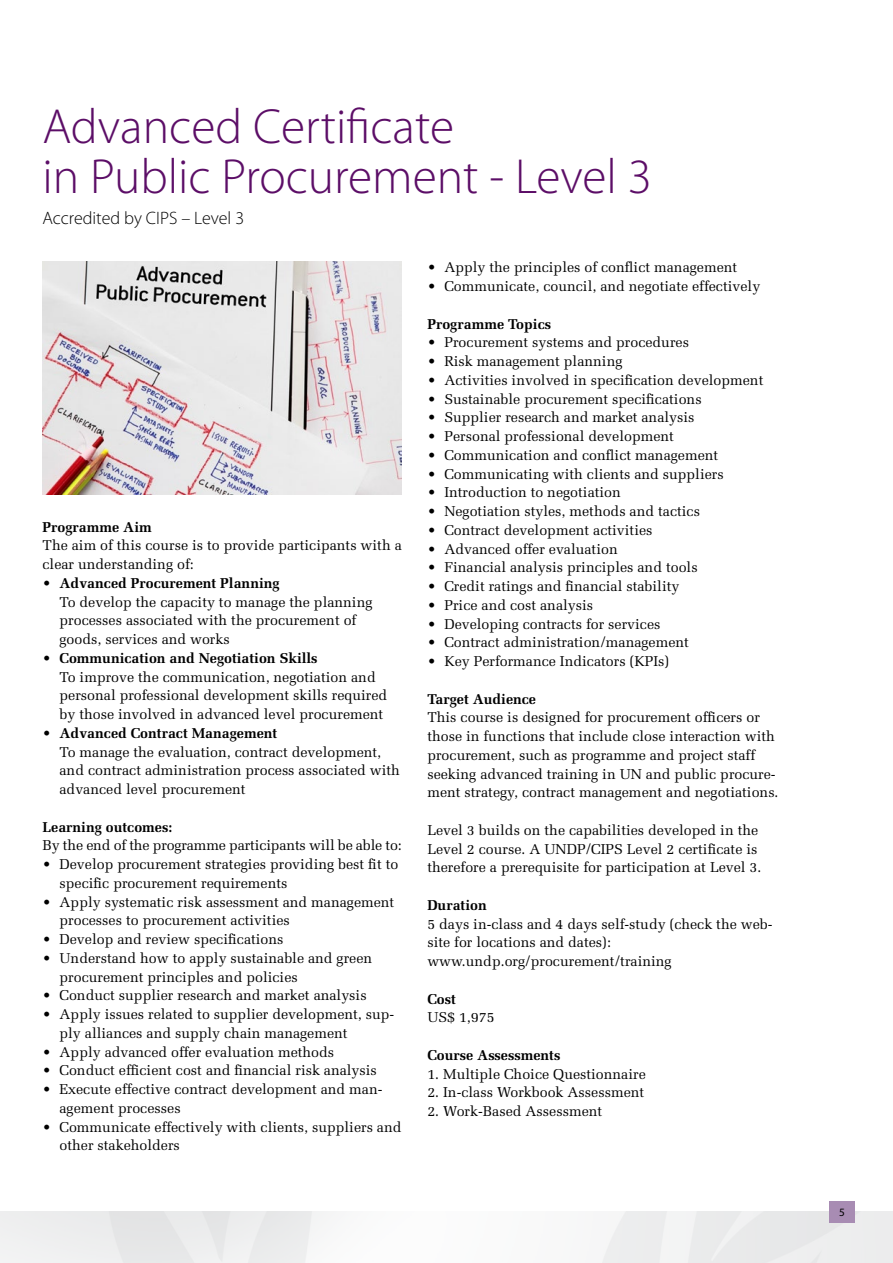
<style>
.page{position:relative;width:893px;height:1263px;background:#fff}
.page>*{position:absolute;margin:0;border:0;box-sizing:border-box;transform-origin:0 0}
.t1{font:300 49.5px/49.5px "Myriad Pro";color:#5c0e67}
.t2{font:300 18px "Myriad Pro";color:#000}
.t3{font:14.25px/18.8px "Melior LT Std";color:#000}
.t4{font:700 14.25px "Melior LT Std";color:#000}
.t5{font:11.25px "Myriad Pro";color:#000}
.s1{font-weight:700}
</style>
<div class="page">
<div style="left:829px;top:1201px;width:26px;height:21px;background:#a88cb3"></div>
<img style="left:43px;top:261px;width:359px;height:233px">
<h1 class="t1" style="left:43px;top:102px;width:611px">Advanced Certificate<br>in Public Procurement - Level 3</h1>
<p class="t2" style="left:43px;top:208px;width:203px">Accredited by CIPS – Level 3</p>
<p class="t4" style="left:43px;top:518px;width:111px">Programme Aim</p>
<p class="t3" style="left:43px;top:536px;width:361px">The aim of this course is to provide participants with a clear understanding of:</p>
<p class="t3" style="left:60px;top:574px;width:314px;text-indent:-17px">• <span class="s1">Advanced Procurement Planning<br></span>To develop the capacity to manage the planning processes associated with the procurement of goods, services and works</p>
<p class="t3" style="left:60px;top:649px;width:329px;text-indent:-17px">• <span class="s1">Communication and Negotiation Skills<br></span>To improve the communication, negotiation and personal professional development skills required by those involved in advanced level procurement</p>
<p class="t3" style="left:60px;top:724px;width:342px;text-indent:-17px">• <span class="s1">Advanced Contract Management<br></span>To manage the evaluation, contract development, and contract administration process associated with advanced level procurement</p>
<p class="t4" style="left:43px;top:818px;width:131px">Learning outcomes:</p>
<p class="t3" style="left:43px;top:836px;width:361px">By the end of the programme participants will be able to:</p>
<p class="t3" style="left:60px;top:855px;width:340px;text-indent:-17px">• Develop procurement strategies providing best fit to specific procurement requirements</p>
<p class="t3" style="left:60px;top:892px;width:336px;text-indent:-17px">• Apply systematic risk assessment and management processes to procurement activities</p>
<p class="t3" style="left:43px;top:930px;width:243px">• Develop and review specifications</p>
<p class="t3" style="left:60px;top:949px;width:314px;text-indent:-17px">• Understand how to apply sustainable and green procurement principles and policies</p>
<p class="t3" style="left:43px;top:986px;width:326px">• Conduct supplier research and market analysis</p>
<p class="t3" style="left:60px;top:1005px;width:336px;text-indent:-17px">• Apply issues related to supplier development, sup&shy;ply alliances and supply chain management</p>
<p class="t3" style="left:43px;top:1042px;width:293px">• Apply advanced offer evaluation methods</p>
<p class="t3" style="left:43px;top:1061px;width:336px">• Conduct efficient cost and financial risk analysis</p>
<p class="t3" style="left:60px;top:1080px;width:324px;text-indent:-17px">• Execute effective contract development and man&shy;agement processes</p>
<p class="t3" style="left:60px;top:1117px;width:343px;text-indent:-17px">• Communicate effectively with clients, suppliers and other stakeholders</p>
<p class="t3" style="left:427px;top:258px;width:311px">• Apply the principles of conflict management</p>
<p class="t3" style="left:427px;top:277px;width:334px">• Communicate, council, and negotiate effectively</p>
<p class="t4" style="left:427px;top:315px;width:125px">Programme Topics</p>
<p class="t3" style="left:427px;top:333px;width:263px">• Procurement systems and procedures</p>
<p class="t3" style="left:427px;top:352px;width:197px">• Risk management planning</p>
<p class="t3" style="left:427px;top:371px;width:338px">• Activities involved in specification development</p>
<p class="t3" style="left:427px;top:389px;width:276px">• Sustainable procurement specifications</p>
<p class="t3" style="left:427px;top:408px;width:269px">• Supplier research and market analysis</p>
<p class="t3" style="left:427px;top:427px;width:248px">• Personal professional development</p>
<p class="t3" style="left:427px;top:446px;width:292px">• Communication and conflict management</p>
<p class="t3" style="left:427px;top:464px;width:298px">• Communicating with clients and suppliers</p>
<p class="t3" style="left:427px;top:483px;width:195px">• Introduction to negotiation</p>
<p class="t3" style="left:427px;top:502px;width:274px">• Negotiation styles, methods and tactics</p>
<p class="t3" style="left:427px;top:521px;width:227px">• Contract development activities</p>
<p class="t3" style="left:427px;top:539px;width:192px">• Advanced offer evaluation</p>
<p class="t3" style="left:427px;top:558px;width:272px">• Financial analysis principles and tools</p>
<p class="t3" style="left:427px;top:577px;width:254px">• Credit ratings and financial stability</p>
<p class="t3" style="left:427px;top:596px;width:167px">• Price and cost analysis</p>
<p class="t3" style="left:427px;top:614px;width:235px">• Developing contracts for services</p>
<p class="t3" style="left:427px;top:633px;width:263px">• Contract administration/management</p>
<p class="t3" style="left:427px;top:652px;width:243px">• Key Performance Indicators (KPIs)</p>
<p class="t4" style="left:427px;top:690px;width:110px">Target Audience</p>
<p class="t3" style="left:427px;top:708px;width:353px">This course is designed for procurement officers or those in functions that include close interaction with procurement, such as programme and project staff seeking advanced training in UN and public procure&shy;ment strategy, contract management and negotiations.</p>
<p class="t3" style="left:427px;top:821px;width:336px">Level 3 builds on the capabilities developed in the<br>Level 2 course. A UNDP/CIPS Level 2 certificate is therefore a prerequisite for participation at Level 3.</p>
<p class="t4" style="left:427px;top:896px;width:61px">Duration</p>
<p class="t3" style="left:427px;top:914px;width:347px">5 days in-class and 4 days self-study (check the web&shy;site for locations and dates): www.undp.org/procurement/training</p>
<p class="t4" style="left:427px;top:990px;width:30px">Cost</p>
<p class="t3" style="left:427px;top:1008px;width:69px">US$ 1,975</p>
<p class="t4" style="left:427px;top:1046px;width:134px">Course Assessments</p>
<p class="t3" style="left:427px;top:1064px;width:220px">1. Multiple Choice Questionnaire</p>
<p class="t3" style="left:427px;top:1083px;width:218px">2. In-class Workbook Assessment</p>
<p class="t3" style="left:427px;top:1102px;width:176px">2. Work-Based Assessment</p>
<p class="t5" style="left:839px;top:1205px;width:7px">5</p>
</div>
